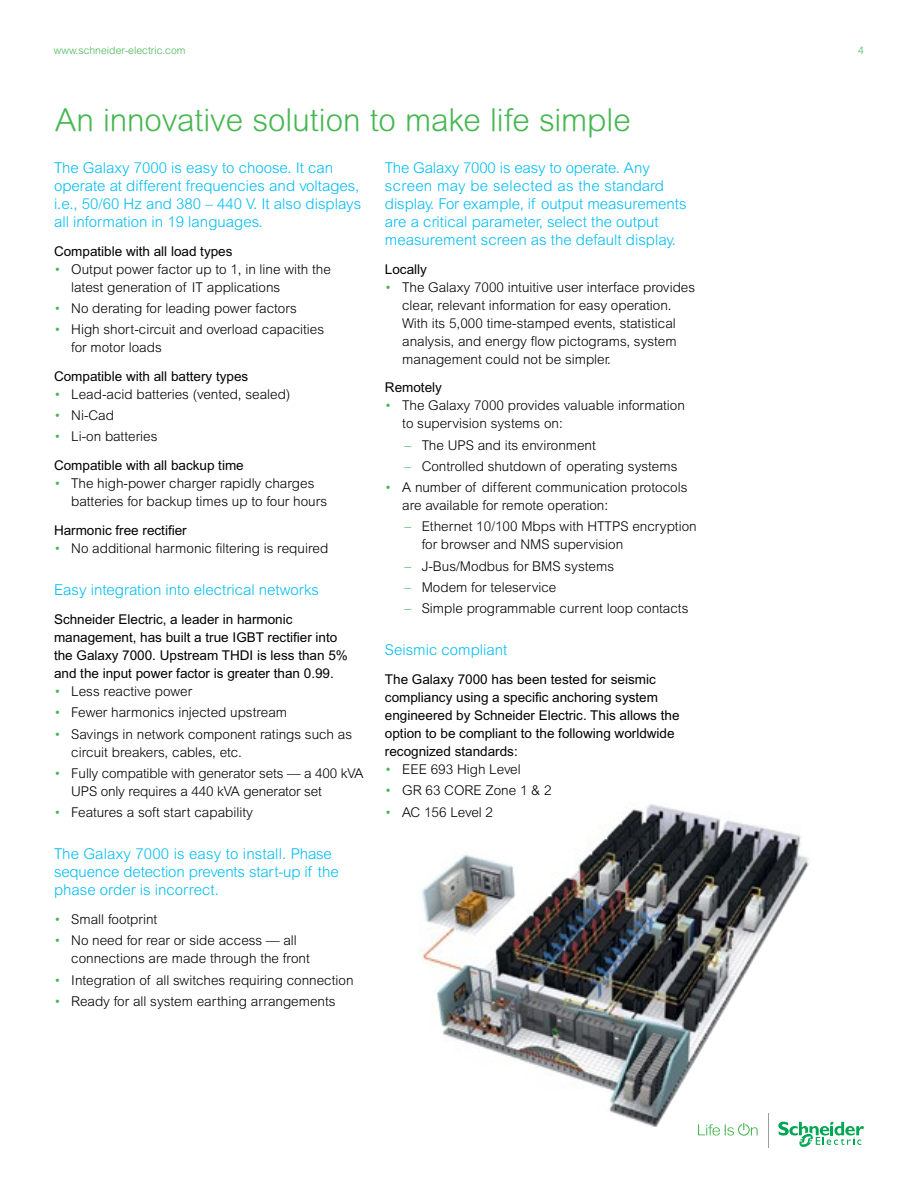
<style>
.page{position:relative;width:918px;height:1188px;background:#fff}
.page>*{position:absolute;margin:0;border:0;box-sizing:border-box;transform-origin:0 0}
.t1{font:300 31.5px "Arial Rounded MT Std";letter-spacing:-.005em;color:#46b751}
.t2{font:300 15px/18px "Arial MT Std";color:#00bdf2}
.t3{font:300 13.5px/18px "Arial MT Std";color:#000}
.t4{font:13.5px/18px "Arial MT Std";color:#000}
.t5{font:300 10.5px "Arial MT Std";color:#46b751}
.s1{color:#46b751}
.s2{font-weight:300;color:#46b751}
.s3{font-weight:300}
</style>
<div class="page">
<svg style="left:698px;top:1127px;width:60px;height:9px"></svg>
<svg style="left:778px;top:1122px;width:86px;height:25px"></svg>
<hr style="left:768px;top:1113px;width:1px;height:34px;background:#979fa4">
<img style="left:418px;top:804px;width:394px;height:323px">
<p class="t5" style="left:54px;top:44px;width:133px">www.schneider-electric.com</p>
<p class="t5" style="left:858px;top:44px;width:7px">4</p>
<h1 class="t1" style="left:55px;top:102px;width:577px">An innovative solution to make life simple</h1>
<p class="t2" style="left:54px;top:159px;width:309px">The Galaxy 7000 is easy to choose. It can operate at different frequencies and voltages, i.e., 50/60 Hz and 380 – 440 V. It also displays all information in 19 languages.</p>
<p class="t4" style="left:54px;top:242px;width:180px">Compatible with all load types</p>
<p class="t3" style="left:71px;top:260px;width:261px;text-indent:-17px"><span class="s1">•</span> Output power factor up to 1, in line with the latest generation of IT applications</p>
<p class="t3" style="left:54px;top:299px;width:245px"><span class="s1">•</span> No derating for leading power factors</p>
<p class="t3" style="left:71px;top:320px;width:254px;text-indent:-17px"><span class="s1">•</span> High short-circuit and overload capacities for motor loads</p>
<p class="t4" style="left:54px;top:367px;width:196px">Compatible with all battery types</p>
<p class="t3" style="left:54px;top:385px;width:238px"><span class="s1">•</span> Lead-acid batteries (vented, sealed)</p>
<p class="t3" style="left:54px;top:406px;width:62px"><span class="s1">•</span> Ni-Cad</p>
<p class="t4" style="left:54px;top:422px;width:191px;line-height:28.8px"><span class="s2">•</span> <span class="s3">Li-on batteries<br></span>Compatible with all backup time</p>
<p class="t3" style="left:71px;top:474px;width:258px;text-indent:-17px"><span class="s1">•</span> The high-power charger rapidly charges batteries for backup times up to four hours</p>
<p class="t4" style="left:54px;top:521px;width:134px">Harmonic free rectifier</p>
<p class="t3" style="left:54px;top:539px;width:276px"><span class="s1">•</span> No additional harmonic filtering is required</p>
<p class="t2" style="left:54px;top:581px;width:267px">Easy integration into electrical networks</p>
<p class="t4" style="left:54px;top:610px;width:295px">Schneider Electric, a leader in harmonic management, has built a true IGBT rectifier into the Galaxy 7000. Upstream THDI is less than 5% and the input power factor is greater than 0.99.</p>
<p class="t3" style="left:54px;top:682px;width:140px"><span class="s1">•</span> Less reactive power</p>
<p class="t3" style="left:54px;top:704px;width:235px"><span class="s1">•</span> Fewer harmonics injected upstream</p>
<p class="t3" style="left:71px;top:725px;width:282px;text-indent:-17px"><span class="s1">•</span> Savings in network component ratings such as circuit breakers, cables, etc.</p>
<p class="t3" style="left:71px;top:764px;width:294px;text-indent:-17px"><span class="s1">•</span> Fully compatible with generator sets — a 400 kVA<br>UPS only requires a 440 kVA generator set</p>
<p class="t3" style="left:54px;top:803px;width:200px"><span class="s1">•</span> Features a soft start capability</p>
<p class="t2" style="left:54px;top:845px;width:286px">The Galaxy 7000 is easy to install. Phase sequence detection prevents start-up if the phase order is incorrect.</p>
<p class="t3" style="left:54px;top:910px;width:105px"><span class="s1">•</span> Small footprint</p>
<p class="t3" style="left:71px;top:932px;width:240px;text-indent:-17px"><span class="s1">•</span> No need for rear or side access — all connections are made through the front</p>
<p class="t3" style="left:54px;top:971px;width:301px"><span class="s1">•</span> Integration of all switches requiring connection</p>
<p class="t3" style="left:54px;top:992px;width:283px"><span class="s1">•</span> Ready for all system earthing arrangements</p>
<p class="t2" style="left:385px;top:159px;width:303px">The Galaxy 7000 is easy to operate. Any screen may be selected as the standard display. For example, if output measurements are a critical parameter, select the output measurement screen as the default display.</p>
<p class="t4" style="left:385px;top:260px;width:44px">Locally</p>
<p class="t3" style="left:402px;top:278px;width:294px;text-indent:-17px"><span class="s1">•</span> The Galaxy 7000 intuitive user interface provides clear, relevant information for easy operation.<br>With its 5,000 time-stamped events, statistical analysis, and energy flow pictograms, system management could not be simpler.</p>
<p class="t4" style="left:385px;top:379px;width:59px">Remotely</p>
<p class="t3" style="left:402px;top:397px;width:284px;text-indent:-17px"><span class="s1">•</span> The Galaxy 7000 provides valuable information to supervision systems on:</p>
<p class="t3" style="left:404px;top:436px;width:193px"><span class="s1">–</span> The UPS and its environment</p>
<p class="t3" style="left:404px;top:457px;width:275px"><span class="s1">–</span> Controlled shutdown of operating systems</p>
<p class="t3" style="left:402px;top:478px;width:287px;text-indent:-17px"><span class="s1">•</span> A number of different communication protocols are available for remote operation:</p>
<p class="t3" style="left:422px;top:518px;width:277px;text-indent:-17px"><span class="s1">–</span> Ethernet 10/100 Mbps with HTTPS encryption for browser and NMS supervision</p>
<p class="t3" style="left:404px;top:557px;width:211px"><span class="s1">–</span> J-Bus/Modbus for BMS systems</p>
<p class="t3" style="left:404px;top:578px;width:154px"><span class="s1">–</span> Modem for teleservice</p>
<p class="t3" style="left:404px;top:599px;width:286px"><span class="s1">–</span> Simple programmable current loop contacts</p>
<p class="t2" style="left:385px;top:641px;width:124px">Seismic compliant</p>
<p class="t4" style="left:385px;top:670px;width:296px">The Galaxy 7000 has been tested for seismic compliancy using a specific anchoring system engineered by Schneider Electric. This allows the option to be compliant to the following worldwide recognized standards:</p>
<p class="t3" style="left:385px;top:760px;width:137px"><span class="s1">•</span> EEE 693 High Level</p>
<p class="t3" style="left:385px;top:782px;width:168px"><span class="s1">•</span> GR 63 CORE Zone 1 &amp; 2</p>
<p class="t3" style="left:385px;top:803px;width:110px"><span class="s1">•</span> AC 156 Level 2</p>
</div>
